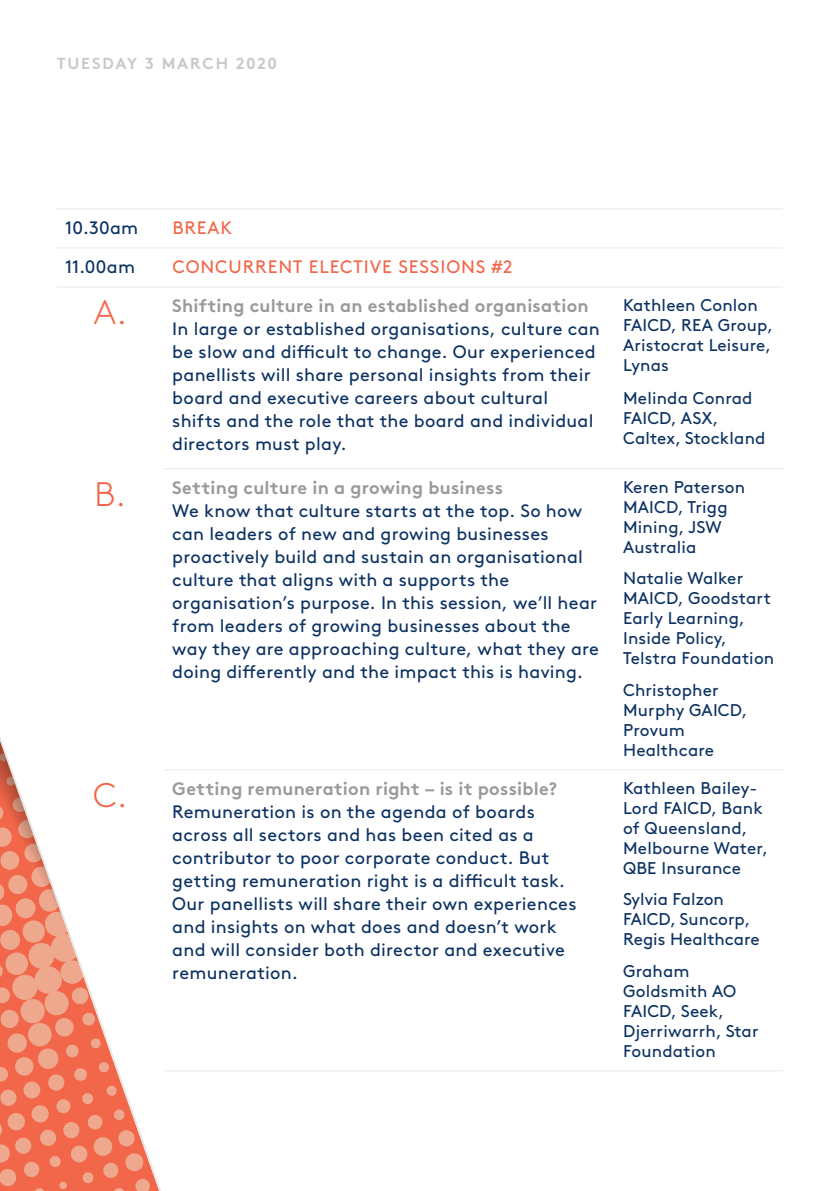
<style>
.page{position:relative;width:840px;height:1191px;background:#fff}
.page>*{position:absolute;margin:0;border:0;box-sizing:border-box;transform-origin:0 0}
.t1{font:18px/23px "Brown Std";letter-spacing:.015em;color:#0c3262}
.t2{font:700 18px/39px "Brown Std";letter-spacing:.01em;color:#999b9a;text-align:center}
.t3{font:18px "Brown Std";letter-spacing:.05em;color:#f26649}
.t4{font:17px/20px "Brown Std";letter-spacing:.01em;color:#0c3262}
.t5{font:700 16px "Brown Std";letter-spacing:.105em;color:#c9cac6}
.s1{font-weight:400;color:#f26649}
.s2{font-weight:300;font-size:34px;color:#f26649}
.s3{font-weight:700;color:#999b9a}
</style>
<div class="page">
<hr style="left:614px;top:769px;width:168px;height:1px;background:#e8e8e2">
<hr style="left:614px;top:1070px;width:168px;height:1px;background:#e8e8e2">
<hr style="left:164px;top:248px;width:450px;height:1px;background:#e8e8e2">
<hr style="left:614px;top:248px;width:168px;height:1px;background:#e8e8e2">
<hr style="left:164px;top:208px;width:450px;height:1px;background:#e8e8e2">
<hr style="left:614px;top:208px;width:168px;height:1px;background:#e8e8e2">
<hr style="left:164px;top:287px;width:450px;height:1px;background:#e8e8e2">
<hr style="left:614px;top:287px;width:168px;height:1px;background:#e8e8e2">
<hr style="left:164px;top:468px;width:450px;height:1px;background:#e8e8e2">
<hr style="left:614px;top:468px;width:168px;height:1px;background:#e8e8e2">
<hr style="left:164px;top:769px;width:450px;height:1px;background:#e8e8e2">
<hr style="left:164px;top:1070px;width:450px;height:1px;background:#e8e8e2">
<svg style="left:0;top:208px;width:173px;height:983px"></svg>
<p class="t5" style="left:57px;top:53px;width:222px">TUESDAY 3 MARCH 2020</p>
<p class="t1" style="left:65px;top:216px;width:74px">10.30am</p>
<p class="t3" style="left:172px;top:217px;width:61px">BREAK</p>
<p class="t1" style="left:65px;top:255px;width:71px">11.00am</p>
<p class="t2" style="left:94px;top:247px;width:496px"><span class="s1">CONCURRENT ELECTIVE SESSIONS #2<br></span><span class="s2">A.</span> Shifting culture in an established organisation</p>
<p class="t1" style="left:172px;top:317px;width:429px">In large or established organisations, culture can be slow and difficult to change. Our experienced panellists will share personal insights from their board and executive careers about cultural shifts and the role that the board and individual directors must play.</p>
<p class="t4" style="left:622px;top:295px;width:152px">Kathleen Conlon<br>FAICD, REA Group,<br>Aristocrat Leisure,<br>Lynas</p>
<p class="t4" style="left:622px;top:388px;width:144px">Melinda Conrad<br>FAICD, ASX,<br>Caltex, Stockland</p>
<p class="t1" style="left:172px;top:476px;width:428px;text-indent:-78px"><span class="s2">B.</span> <span class="s3">Setting culture in a growing business<br></span>We know that culture starts at the top. So how can leaders of new and growing businesses proactively build and sustain an organisational culture that aligns with a supports the organisation’s purpose. In this session, we’ll hear from leaders of growing businesses about the way they are approaching culture, what they are doing differently and the impact this is having.</p>
<p class="t4" style="left:622px;top:477px;width:124px">Keren Paterson<br>MAICD, Trigg<br>Mining, JSW<br>Australia</p>
<p class="t4" style="left:622px;top:568px;width:153px">Natalie Walker<br>MAICD, Goodstart<br>Early Learning,<br>Inside Policy,<br>Telstra Foundation</p>
<p class="t4" style="left:622px;top:679px;width:126px">Christopher<br>Murphy GAICD,<br>Provum<br>Healthcare</p>
<p class="t1" style="left:172px;top:777px;width:405px;text-indent:-79px"><span class="s2">C.</span> <span class="s3">Getting remuneration right – is it possible?<br></span>Remuneration is on the agenda of boards across all sectors and has been cited as a contributor to poor corporate conduct. But getting remuneration right is a difficult task.<br>Our panellists will share their own experiences and insights on what does and doesn’t work and will consider both director and executive remuneration.</p>
<p class="t4" style="left:622px;top:778px;width:147px">Kathleen Bailey-<br>Lord FAICD, Bank of Queensland,<br>Melbourne Water,<br>QBE Insurance</p>
<p class="t4" style="left:622px;top:889px;width:138px">Sylvia Falzon<br>FAICD, Suncorp,<br>Regis Healthcare</p>
<p class="t4" style="left:622px;top:960px;width:137px">Graham<br>Goldsmith AO<br>FAICD, Seek,<br>Djerriwarrh, Star<br>Foundation</p>
</div>
